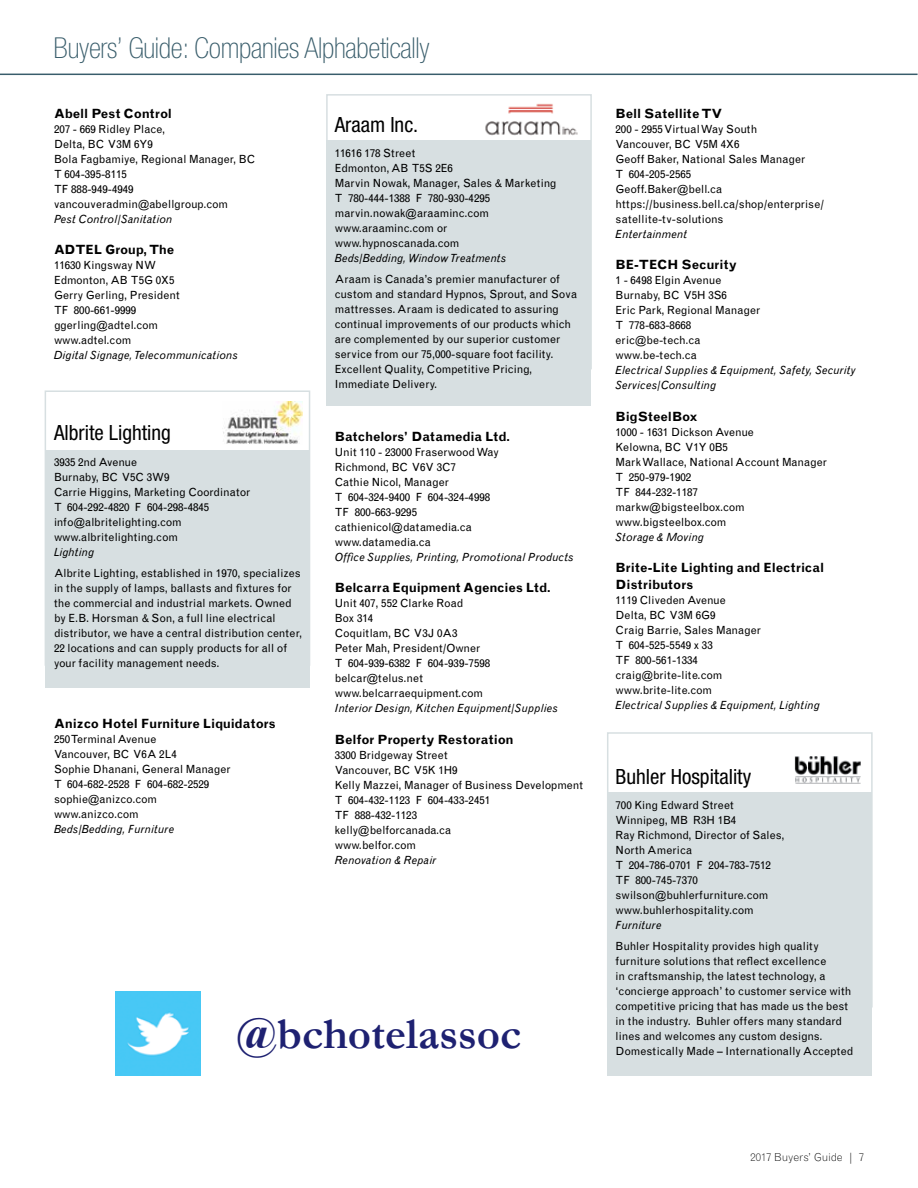
<style>
.page{position:relative;width:918px;height:1188px;background:#fff}
.page>*{position:absolute;margin:0;border:0;box-sizing:border-box;transform-origin:0 0}
.t1{font:700 44.85px "Garamond";color:#1e2171}
.t2{font:100 condensed 28.95px "Helvetica Neue LT Std";letter-spacing:-.01em;color:#395d6b}
.t3{font:condensed 21px "Helvetica Neue LT Std";color:#000}
.t4{font:700 12.75px/16.5px "Grotesque MT Std";color:#000}
.t5{font:11.25px/15px "Grotesque MT Std";color:#000}
.t6{font:italic 11.25px/15px "Grotesque MT Std";color:#000}
.t7{font:300 10.95px "Grotesque MT Std";letter-spacing:-.005em;color:#000}
</style>
<div class="page">
<div style="left:45px;top:450px;width:265px;height:238px;background:#d7dfe1"></div>
<div style="left:608px;top:792px;width:264px;height:284px;background:#d7dfe1"></div>
<div style="left:327px;top:141px;width:264px;height:265px;background:#d7dfe1"></div>
<div style="left:45px;top:390px;width:265px;height:276px;border:2px solid #d7dfe1"></div>
<div style="left:607px;top:732px;width:266px;height:276px;border:2px solid #d7dfe1"></div>
<div style="left:326px;top:94px;width:266px;height:275px;border:2px solid #d7dfe1"></div>
<img style="left:223px;top:401px;width:79px;height:43px">
<hr style="left:0;top:74px;width:918px;height:1px;background:#395d6b">
<img style="left:485px;top:103px;width:93px;height:33px">
<img style="left:794px;top:756px;width:67px;height:28px">
<img style="left:116px;top:991px;width:85px;height:85px">
<h2 class="t2" style="left:54px;top:32px;width:378px">Buyers’ Guide: Companies Alphabetically</h2>
<p class="t4" style="left:54px;top:105px;width:120px">Abell Pest Control</p>
<p class="t5" style="left:54px;top:121px;width:203px">207 - 669 Ridley Place,<br>Delta, BC V3M 6Y9<br>Bola Fagbamiye, Regional Manager, BC<br>T 604-395-8115<br>TF 888-949-4949 vancouveradmin@abellgroup.com</p>
<p class="t6" style="left:54px;top:211px;width:120px">Pest Control/Sanitation</p>
<p class="t4" style="left:54px;top:241px;width:122px">ADTEL Group, The</p>
<p class="t5" style="left:54px;top:258px;width:127px">11630 Kingsway NW<br>Edmonton, AB T5G 0X5<br>Gerry Gerling, President<br>TF 800-661-9999 ggerling@adtel.com www.adtel.com</p>
<p class="t6" style="left:54px;top:348px;width:185px">Digital Signage, Telecommunications</p>
<h3 class="t3" style="left:54px;top:420px;width:119px">Albrite Lighting</h3>
<p class="t5" style="left:54px;top:454px;width:198px">3935 2nd Avenue<br>Burnaby, BC V5C 3W9<br>Carrie Higgins, Marketing Coordinator<br>T 604-292-4820 F 604-298-4845 info@albritelighting.com www.albritelighting.com</p>
<p class="t6" style="left:54px;top:544px;width:42px">Lighting</p>
<p class="t5" style="left:54px;top:565px;width:250px">Albrite Lighting, established in 1970, specializes in the supply of lamps, ballasts and fixtures for the commercial and industrial markets. Owned by E.B. Horsman &amp; Son, a full line electrical distributor, we have a central distribution center, 22 locations and can supply products for all of your facility management needs.</p>
<p class="t4" style="left:54px;top:716px;width:223px">Anizco Hotel Furniture Liquidators</p>
<p class="t5" style="left:54px;top:732px;width:178px">250 Terminal Avenue<br>Vancouver, BC V6A 2L4<br>Sophie Dhanani, General Manager<br>T 604-682-2528 F 604-682-2529 sophie@anizco.com www.anizco.com</p>
<p class="t6" style="left:54px;top:822px;width:122px">Beds/Bedding, Furniture</p>
<h3 class="t3" style="left:335px;top:112px;width:85px">Araam Inc.</h3>
<p class="t5" style="left:335px;top:146px;width:223px">11616 178 Street<br>Edmonton, AB T5S 2E6<br>Marvin Nowak, Manager, Sales &amp; Marketing<br>T 780-444-1388 F 780-930-4295 marvin.nowak@araaminc.com www.araaminc.com or www.hypnoscanada.com</p>
<p class="t6" style="left:335px;top:251px;width:173px">Beds/Bedding, Window Treatments</p>
<p class="t5" style="left:335px;top:272px;width:244px">Araam is Canada’s premier manufacturer of custom and standard Hypnos, Sprout, and Sova mattresses. Araam is dedicated to assuring continual improvements of our products which are complemented by our superior customer service from our 75,000-square foot facility.<br>Excellent Quality, Competitive Pricing, Immediate Delivery.</p>
<p class="t4" style="left:335px;top:428px;width:177px">Batchelors’ Datamedia Ltd.</p>
<p class="t5" style="left:335px;top:445px;width:166px">Unit 110 - 23000 Fraserwood Way<br>Richmond, BC V6V 3C7<br>Cathie Nicol, Manager<br>T 604-324-9400 F 604-324-4998<br>TF 800-663-9295 cathienicol@datamedia.ca www.datamedia.ca</p>
<p class="t6" style="left:335px;top:550px;width:240px">Office Supplies, Printing, Promotional Products</p>
<p class="t4" style="left:335px;top:580px;width:218px">Belcarra Equipment Agencies Ltd.</p>
<p class="t5" style="left:335px;top:596px;width:157px">Unit 407, 552 Clarke Road<br>Box 314<br>Coquitlam, BC V3J 0A3<br>Peter Mah, President/Owner<br>T 604-939-6382 F 604-939-7598 belcar@telus.net www.belcarraequipment.com</p>
<p class="t6" style="left:335px;top:701px;width:225px">Interior Design, Kitchen Equipment/Supplies</p>
<p class="t4" style="left:335px;top:731px;width:180px">Belfor Property Restoration</p>
<p class="t5" style="left:335px;top:748px;width:250px">3300 Bridgeway Street<br>Vancouver, BC V5K 1H9<br>Kelly Mazzei, Manager of Business Development<br>T 604-432-1123 F 604-433-2451<br>TF 888-432-1123<br>kelly@belforcanada.ca<br>www.belfor.com</p>
<p class="t6" style="left:335px;top:853px;width:103px">Renovation &amp; Repair</p>
<h1 class="t1" style="left:236px;top:1003px;width:287px">@bchotelassoc</h1>
<p class="t4" style="left:616px;top:105px;width:108px">Bell Satellite TV</p>
<p class="t5" style="left:616px;top:121px;width:210px">200 - 2955 Virtual Way South<br>Vancouver, BC V5M 4X6<br>Geoff Baker, National Sales Manager<br>T 604-205-2565<br>Geoff.Baker@bell.ca https://business.bell.ca/shop/enterprise/ satellite-tv-solutions</p>
<p class="t6" style="left:616px;top:226px;width:73px">Entertainment</p>
<p class="t4" style="left:616px;top:256px;width:123px">BE-TECH Security</p>
<p class="t5" style="left:616px;top:273px;width:146px">1 - 6498 Elgin Avenue<br>Burnaby, BC V5H 3S6<br>Eric Park, Regional Manager<br>T 778-683-8668 eric@be-tech.ca www.be-tech.ca</p>
<p class="t6" style="left:616px;top:363px;width:242px">Electrical Supplies &amp; Equipment, Safety, Security<br>Services/Consulting</p>
<p class="t4" style="left:616px;top:408px;width:84px">BigSteelBox</p>
<p class="t5" style="left:616px;top:424px;width:213px">1000 - 1631 Dickson Avenue<br>Kelowna, BC V1Y 0B5<br>Mark Wallace, National Account Manager<br>T 250-979-1902<br>TF 844-232-1187 markw@bigsteelbox.com www.bigsteelbox.com</p>
<p class="t6" style="left:616px;top:529px;width:90px">Storage &amp; Moving</p>
<p class="t4" style="left:616px;top:559px;width:210px">Brite-Lite Lighting and Electrical<br>Distributors</p>
<p class="t5" style="left:616px;top:592px;width:147px">1119 Cliveden Avenue<br>Delta, BC V3M 6G9<br>Craig Barrie, Sales Manager<br>T 604-525-5549 x 33<br>TF 800-561-1334 craig@brite-lite.com www.brite-lite.com</p>
<p class="t6" style="left:616px;top:697px;width:206px">Electrical Supplies &amp; Equipment, Lighting</p>
<h3 class="t3" style="left:616px;top:764px;width:137px">Buhler Hospitality</h3>
<p class="t5" style="left:616px;top:798px;width:170px">700 King Edward Street<br>Winnipeg, MB R3H 1B4<br>Ray Richmond, Director of Sales,<br>North America<br>T 204-786-0701 F 204-783-7512<br>TF 800-745-7370 swilson@buhlerfurniture.com www.buhlerhospitality.com</p>
<p class="t6" style="left:616px;top:918px;width:47px">Furniture</p>
<p class="t5" style="left:616px;top:939px;width:239px">Buhler Hospitality provides high quality furniture solutions that reflect excellence<br>in craftsmanship, the latest technology, a ‘concierge approach’ to customer service with competitive pricing that has made us the best in the industry. Buhler offers many standard lines and welcomes any custom designs.<br>Domestically Made – Internationally Accepted</p>
<p class="t7" style="left:750px;top:1151px;width:115px">2017 Buyers’ Guide | 7</p>
</div>
